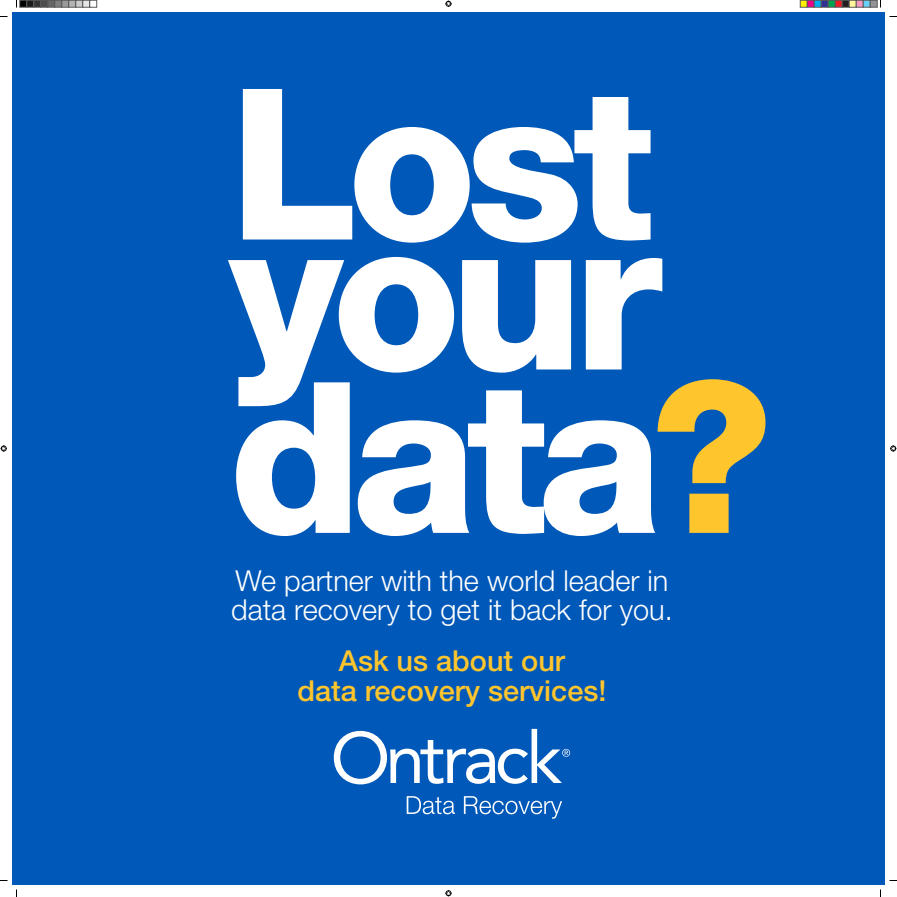
<style>
.page{position:relative;width:897px;height:897px;background:#fff}
.page>*{position:absolute;margin:0;border:0;box-sizing:border-box;transform-origin:0 0}
.t1{font:800 210.8px "Helvetica Neue LT Std";letter-spacing:-.05em;color:#fff}
.t2{font:300 28.9px/29.6px "Helvetica Neue LT Std";color:#fff}
.t3{font:500 28.9px "Helvetica Neue LT Std";color:#ffc52d}
.s1{color:#ffc52d}
</style>
<div class="page">
<div style="left:12px;top:12px;width:873px;height:873px;background:#0058b8"></div>
<svg style="left:334px;top:729px;width:236px;height:55px"></svg>
<svg style="left:407px;top:796px;width:48px;height:18px"></svg>
<svg style="left:464px;top:796px;width:98px;height:23px"></svg>
<svg style="left:446px;top:1px;width:6px;height:6px"></svg>
<svg style="left:446px;top:890px;width:6px;height:6px"></svg>
<svg style="left:1px;top:446px;width:6px;height:6px"></svg>
<svg style="left:890px;top:446px;width:6px;height:6px"></svg>
<div style="left:20px;top:0;width:7px;height:7px;background:#000"></div>
<div style="left:20px;top:0;width:7px;height:8px;border:1px solid #595959"></div>
<div style="left:27px;top:0;width:7px;height:7px;background:#1a1a1a"></div>
<div style="left:26px;top:0;width:8px;height:8px;border:1px solid #595959"></div>
<div style="left:34px;top:0;width:7px;height:7px;background:#333"></div>
<div style="left:34px;top:0;width:7px;height:8px;border:1px solid #595959"></div>
<div style="left:41px;top:0;width:7px;height:7px;background:#4d4d4d"></div>
<div style="left:40px;top:0;width:8px;height:8px;border:1px solid #595959"></div>
<div style="left:48px;top:0;width:7px;height:7px;background:#666"></div>
<div style="left:48px;top:0;width:7px;height:8px;border:1px solid #595959"></div>
<div style="left:55px;top:0;width:7px;height:7px;background:#808080"></div>
<div style="left:54px;top:0;width:8px;height:8px;border:1px solid #595959"></div>
<div style="left:62px;top:0;width:7px;height:7px;background:#999"></div>
<div style="left:62px;top:0;width:7px;height:8px;border:1px solid #595959"></div>
<div style="left:69px;top:0;width:7px;height:7px;background:#b3b3b3"></div>
<div style="left:68px;top:0;width:8px;height:8px;border:1px solid #595959"></div>
<div style="left:76px;top:0;width:7px;height:7px;background:#ccc"></div>
<div style="left:76px;top:0;width:7px;height:8px;border:1px solid #595959"></div>
<div style="left:83px;top:0;width:7px;height:7px;background:#e6e6e6"></div>
<div style="left:82px;top:0;width:8px;height:8px;border:1px solid #595959"></div>
<div style="left:90px;top:0;width:7px;height:8px;border:1px solid #595959"></div>
<div style="left:800px;top:0;width:7px;height:7px;background:#fff101"></div>
<div style="left:800px;top:0;width:8px;height:8px;border:1px solid #595959"></div>
<div style="left:807px;top:0;width:7px;height:7px;background:#ed028c"></div>
<div style="left:807px;top:0;width:7px;height:8px;border:1px solid #595959"></div>
<div style="left:814px;top:0;width:7px;height:7px;background:#00aeef"></div>
<div style="left:814px;top:0;width:8px;height:8px;border:1px solid #595959"></div>
<div style="left:821px;top:0;width:7px;height:7px;background:#2e3092"></div>
<div style="left:821px;top:0;width:7px;height:8px;border:1px solid #595959"></div>
<div style="left:828px;top:0;width:7px;height:7px;background:#00a54f"></div>
<div style="left:828px;top:0;width:8px;height:8px;border:1px solid #595959"></div>
<div style="left:835px;top:0;width:7px;height:7px;background:#ee1d23"></div>
<div style="left:835px;top:0;width:7px;height:8px;border:1px solid #595959"></div>
<div style="left:842px;top:0;width:7px;height:7px;background:#231f20"></div>
<div style="left:842px;top:0;width:8px;height:8px;border:1px solid #595959"></div>
<div style="left:849px;top:0;width:7px;height:7px;background:#fff79a"></div>
<div style="left:849px;top:0;width:7px;height:8px;border:1px solid #595959"></div>
<div style="left:856px;top:0;width:7px;height:7px;background:#f499c2"></div>
<div style="left:856px;top:0;width:8px;height:8px;border:1px solid #595959"></div>
<div style="left:863px;top:0;width:7px;height:7px;background:#6bcff6"></div>
<div style="left:863px;top:0;width:7px;height:8px;border:1px solid #595959"></div>
<div style="left:870px;top:0;width:7px;height:7px;background:#939598"></div>
<div style="left:870px;top:0;width:8px;height:8px;border:1px solid #595959"></div>
<p class="t1" style="left:229px;top:39px;width:427px">Lost</p>
<p class="t1" style="left:229px;top:169px;width:434px">your</p>
<p class="t1" style="left:229px;top:332px;width:544px">data<span class="s1">?</span></p>
<p class="t2" style="left:231px;top:565px;width:443px">We partner with the world leader in data recovery to get it back for you.</p>
<p class="t3" style="left:339px;top:643px;width:228px">Ask us about our</p>
<p class="t3" style="left:297px;top:673px;width:310px">data recovery services!</p>
</div>
